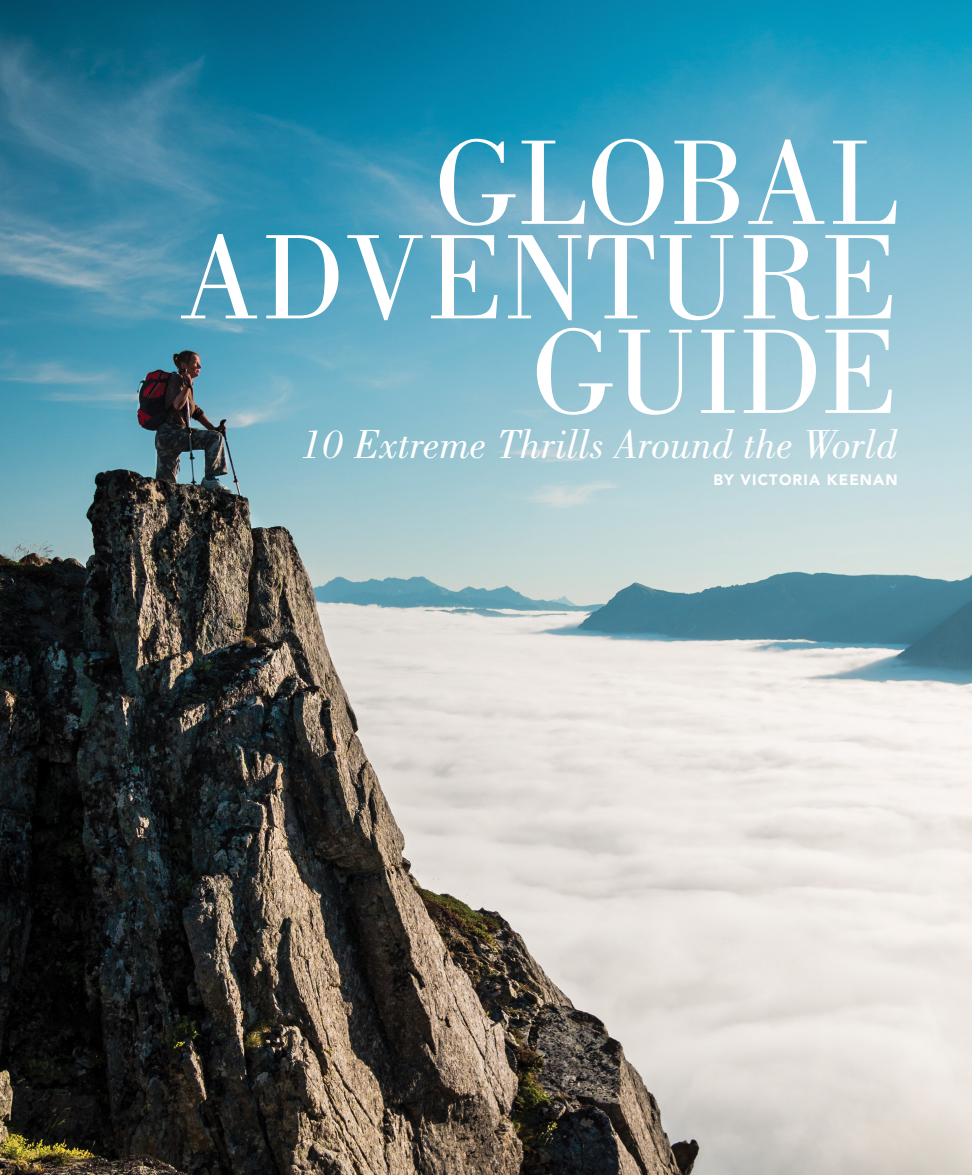
<style>
.page{position:relative;width:972px;height:1175px;background:#fff}
.page>*{position:absolute;margin:0;border:0;box-sizing:border-box;transform-origin:0 0}
.t1{font:124.5px/94.5px "Bodoni";color:#fff;text-align:right}
.t2{font:italic 42px "Bodoni";color:#fff}
.t3{font:900 15px "Avenir";letter-spacing:.075em;color:#fff}
</style>
<div class="page">
<img style="left:0;top:0;width:972px;height:1174px">
<h1 class="t1" style="left:178px;top:135px;width:721px">GLOBAL<br>ADVENTURE<br>GUIDE</h1>
<p class="t2" style="left:302px;top:421px;width:598px">10 Extreme Thrills Around the World</p>
<p class="t3" style="left:713px;top:471px;width:186px">BY VICTORIA KEENAN</p>
</div>
